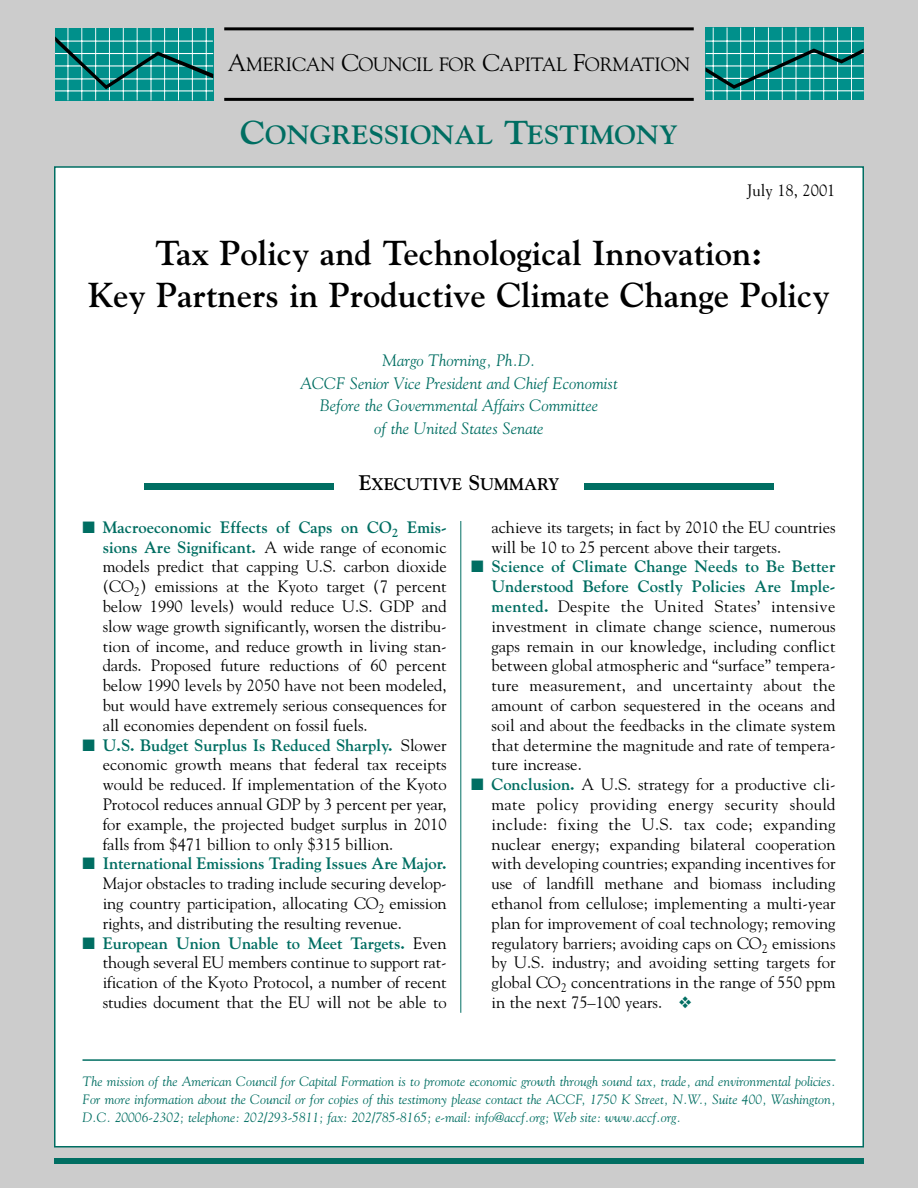
<style>
.page{position:relative;width:918px;height:1188px;background:#ccc}
.page>*{position:absolute;margin:0;border:0;box-sizing:border-box;transform-origin:0 0}
.t1{font:700 34.5px/41.4px "Goudy";color:#000;text-align:center}
.t2{font:700 26.4px "Goudy";color:#006e62;scale:1.05 1}
.t3{font:19.2px "Goudy";letter-spacing:-.015em;color:#000}
.t4{font:700 16.8px "Goudy";color:#000}
.t5{font:16.5px/19.8px "Goudy";color:#000;text-align:justify}
.t6{font:italic 16.5px/22.5px "Goudy";color:#006e62;text-align:center}
.t7{font:italic 13.5px/18px "Goudy";color:#006e62;text-align:justify}
.s1{font-size:24px}
.s2{font-size:33px}
.s3{font-size:21px}
.s4{color:#006e62}
.s5{font-weight:700;color:#006e62}
</style>
<div class="page">
<div style="left:55px;top:28px;width:158px;height:72px;background:#00908b"></div>
<hr style="left:68px;top:28px;width:1px;height:72px;background:#fff">
<hr style="left:81px;top:28px;width:1px;height:72px;background:#fff">
<hr style="left:95px;top:28px;width:1px;height:72px;background:#fff">
<hr style="left:109px;top:28px;width:1px;height:72px;background:#fff">
<hr style="left:123px;top:28px;width:1px;height:72px;background:#fff">
<hr style="left:137px;top:28px;width:1px;height:72px;background:#fff">
<hr style="left:151px;top:28px;width:1px;height:72px;background:#fff">
<hr style="left:164px;top:28px;width:1px;height:72px;background:#fff">
<hr style="left:178px;top:28px;width:1px;height:72px;background:#fff">
<hr style="left:192px;top:28px;width:1px;height:72px;background:#fff">
<hr style="left:206px;top:28px;width:1px;height:72px;background:#fff">
<hr style="left:55px;top:91px;width:158px;height:1px;background:#fff">
<svg style="left:55px;top:36px;width:158px;height:53px"></svg>
<div style="left:706px;top:27px;width:158px;height:73px;background:#00908b"></div>
<hr style="left:713px;top:28px;width:1px;height:72px;background:#fff">
<hr style="left:727px;top:28px;width:1px;height:72px;background:#fff">
<hr style="left:740px;top:28px;width:1px;height:72px;background:#fff">
<hr style="left:754px;top:28px;width:1px;height:72px;background:#fff">
<hr style="left:768px;top:28px;width:1px;height:72px;background:#fff">
<hr style="left:782px;top:28px;width:1px;height:72px;background:#fff">
<hr style="left:796px;top:28px;width:1px;height:72px;background:#fff">
<hr style="left:809px;top:28px;width:1px;height:72px;background:#fff">
<hr style="left:823px;top:28px;width:1px;height:72px;background:#fff">
<hr style="left:837px;top:28px;width:1px;height:72px;background:#fff">
<hr style="left:851px;top:28px;width:1px;height:72px;background:#fff">
<hr style="left:706px;top:41px;width:158px;height:1px;background:#fff">
<hr style="left:706px;top:90px;width:158px;height:1px;background:#fff">
<svg style="left:706px;top:49px;width:158px;height:40px"></svg>
<hr style="left:224px;top:27px;width:470px;height:3px;background:#000">
<hr style="left:224px;top:98px;width:470px;height:3px;background:#000">
<div style="left:55px;top:167px;width:808px;height:980px;background:#fff"></div>
<div style="left:54px;top:1158px;width:810px;height:6px;background:#006e62"></div>
<hr style="left:82px;top:1059px;width:754px;height:2px;background:#006e62">
<hr style="left:460px;top:521px;width:1px;height:492px;background:#006e62">
<div style="left:584px;top:484px;width:189px;height:6px;background:#006e62"></div>
<div style="left:145px;top:484px;width:189px;height:6px;background:#006e62"></div>
<p class="t3" style="left:228px;top:57px;width:464px"><span class="s1">A</span>MERICAN <span class="s1">C</span>OUNCIL FOR <span class="s1">C</span>APITAL <span class="s1">F</span>ORMATION</p>
<h2 class="t2" style="left:240px;top:125px;width:418px"><span class="s2">C</span>ONGRESSIONAL <span class="s2">T</span>ESTIMONY</h2>
<p class="t5" style="left:747px;top:182px;width:90px">July 18, 2001</p>
<h1 class="t1" style="left:88px;top:235px;width:743px">Tax Policy and Technological Innovation:<br>Key Partners in Productive Climate Change Policy</h1>
<p class="t6" style="left:300px;top:351px;width:319px">Margo Thorning, Ph.D.<br>ACCF Senior Vice President and Chief Economist Before the Governmental Affairs Committee<br>of the United States Senate</p>
<p class="t4" style="left:359px;top:477px;width:202px"><span class="s3">E</span>XECUTIVE <span class="s3">S</span>UMMARY</p>
<p class="t5" style="left:103px;top:518px;width:346px;text-indent:-20px"><span class="s4">■</span> <span class="s5">Macroeconomic Effects of Caps on CO</span><sub>2</sub> <span class="s5">Emis&shy;sions Are Significant.</span> A wide range of economic models predict that capping U.S. carbon dioxide (CO<sub>2</sub>) emissions at the Kyoto target (7 percent below 1990 levels) would reduce U.S. GDP and slow wage growth significantly, worsen the distribu&shy;tion of income, and reduce growth in living stan&shy;dards. Proposed future reductions of 60 percent below 1990 levels by 2050 have not been modeled, but would have extremely serious consequences for all economies dependent on fossil fuels.</p>
<p class="t5" style="left:103px;top:736px;width:346px;text-indent:-20px"><span class="s4">■</span> <span class="s5">U.S. Budget Surplus Is Reduced Sharply.</span> Slower economic growth means that federal tax receipts would be reduced. If implementation of the Kyoto Protocol reduces annual GDP by 3 percent per year, for example, the projected budget surplus in 2010 falls from $471 billion to only $315 billion.</p>
<p class="t5" style="left:103px;top:855px;width:346px;text-indent:-20px"><span class="s4">■</span> <span class="s5">International Emissions Trading Issues Are Major.<br></span>Major obstacles to trading include securing develop&shy;ing country participation, allocating CO<sub>2</sub> emission rights, and distributing the resulting revenue.</p>
<p class="t5" style="left:103px;top:934px;width:346px;text-indent:-20px"><span class="s4">■</span> <span class="s5">European Union Unable to Meet Targets.</span> Even though several EU members continue to support rat&shy;ification of the Kyoto Protocol, a number of recent studies document that the EU will not be able to</p>
<p class="t5" style="left:491px;top:518px;width:346px">achieve its targets; in fact by 2010 the EU countries will be 10 to 25 percent above their targets.</p>
<p class="t5" style="left:491px;top:558px;width:346px;text-indent:-20px"><span class="s4">■</span> <span class="s5">Science of Climate Change Needs to Be Better Understood Before Costly Policies Are Imple&shy;mented.</span> Despite the United States’ intensive investment in climate change science, numerous gaps remain in our knowledge, including conflict between global atmospheric and “surface” tempera&shy;ture measurement, and uncertainty about the amount of carbon sequestered in the oceans and soil and about the feedbacks in the climate system that determine the magnitude and rate of tempera&shy;ture increase.</p>
<p class="t5" style="left:491px;top:776px;width:346px;text-indent:-20px"><span class="s4">■</span> <span class="s5">Conclusion.</span> A U.S. strategy for a productive cli&shy;mate policy providing energy security should include: fixing the U.S. tax code; expanding nuclear energy; expanding bilateral cooperation with developing countries; expanding incentives for use of landfill methane and biomass including ethanol from cellulose; implementing a multi-year plan for improvement of coal technology; removing regulatory barriers; avoiding caps on CO<sub>2</sub> emissions by U.S. industry; and avoiding setting targets for global CO<sub>2</sub> concentrations in the range of 550 ppm in the next 75–100 years. <span class="s4">❖</span></p>
<p class="t7" style="left:82px;top:1074px;width:755px">The mission of the American Council for Capital Formation is to promote economic growth through sound tax, trade, and environmental policies.<br>For more information about the Council or for copies of this testimony please contact the ACCF, 1750 K Street, N.W., Suite 400, Washington, D.C. 20006-2302; telephone: 202/293-5811; fax: 202/785-8165; e-mail: info@accf.org; Web site: www.accf.org.</p>
</div>
